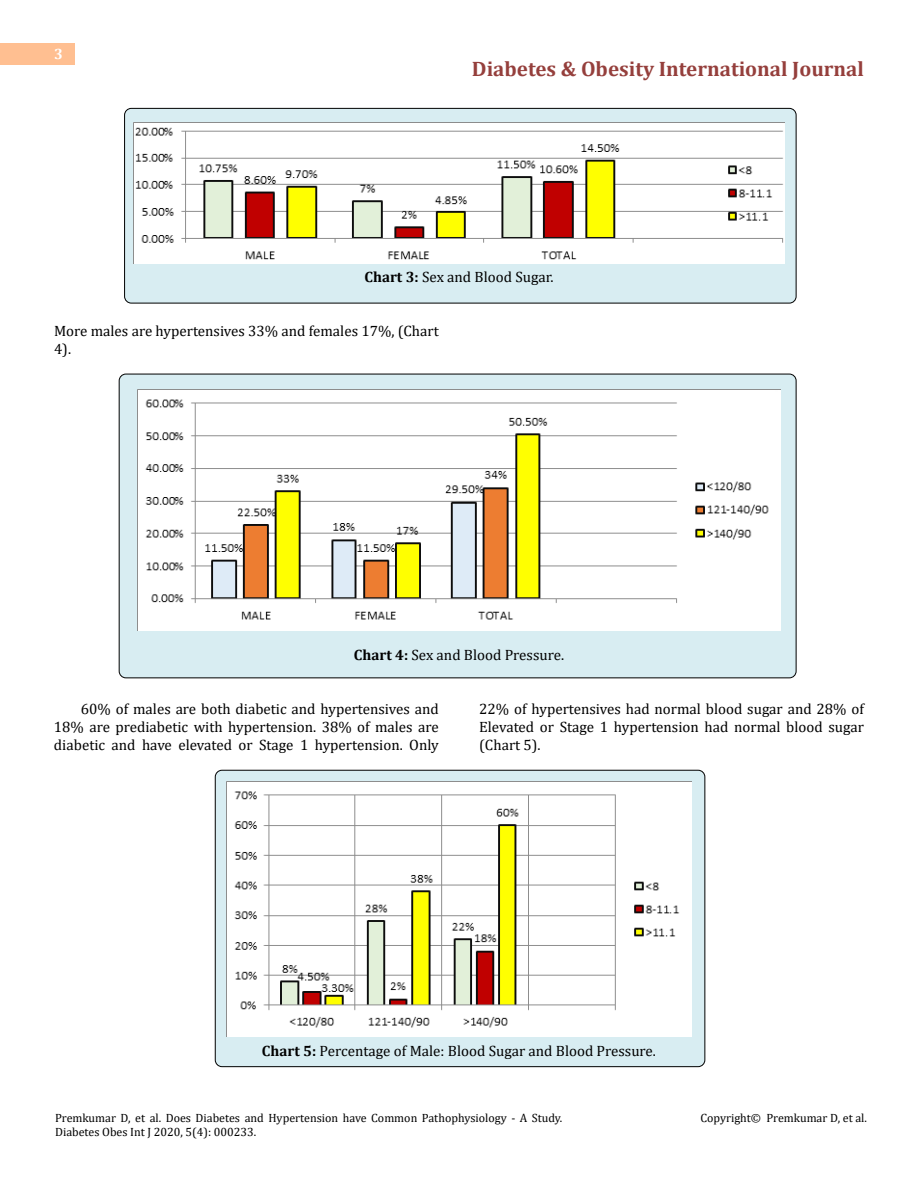
<style>
.page{position:relative;width:918px;height:1188px;background:#fff}
.page>*{position:absolute;margin:0;border:0;box-sizing:border-box;transform-origin:0 0}
.t1{font:700 21px "Cambria";color:#953f3c}
.t2{font:15px/18px "Cambria";color:#000;text-align:justify}
.t3{font:700 15px "Cambria";color:#fff}
.t4{font:12px/14.4px "Cambria";color:#000}
.s1{font-weight:700}
</style>
<div class="page">
<div style="left:0;top:43px;width:75px;height:21px;background:#ffbf91"></div>
<div style="left:215px;top:770px;width:490px;height:297px;background:#d8edf2;border-radius:7px"></div>
<div style="left:215px;top:770px;width:490px;height:297px;border:1px solid #000;border-radius:7px"></div>
<div style="left:119px;top:374px;width:677px;height:304px;background:#d8edf2;border-radius:7px"></div>
<div style="left:125px;top:108px;width:671px;height:195px;background:#d8edf2;border-radius:7px"></div>
<div style="left:124px;top:108px;width:673px;height:195px;border:1px solid #000;border-radius:7px"></div>
<img style="left:134px;top:123px;width:650px;height:140px">
<img style="left:137px;top:390px;width:644px;height:240px">
<img style="left:227px;top:781px;width:464px;height:256px">
<p class="t3" style="left:54px;top:44px;width:10px">3</p>
<h1 class="t1" style="left:472px;top:54px;width:394px">Diabetes &amp; Obesity International Journal</h1>
<p class="t2" style="left:364px;top:267px;width:191px"><span class="s1">Chart 3:</span> Sex and Blood Sugar.</p>
<p class="t2" style="left:54px;top:321px;width:386px">More males are hypertensives 33% and females 17%, (Chart<br>4).</p>
<p class="t2" style="left:354px;top:645px;width:212px"><span class="s1">Chart 4:</span> Sex and Blood Pressure.</p>
<p class="t2" style="left:54px;top:699px;width:386px;text-indent:27px">60% of males are both diabetic and hypertensives and 18% are prediabetic with hypertension. 38% of males are diabetic and have elevated or Stage 1 hypertension. Only</p>
<p class="t2" style="left:479px;top:699px;width:386px">22% of hypertensives had normal blood sugar and 28% of Elevated or Stage 1 hypertension had normal blood sugar (Chart 5).</p>
<p class="t2" style="left:262px;top:1041px;width:396px"><span class="s1">Chart 5:</span> Percentage of Male: Blood Sugar and Blood Pressure.</p>
<p class="t4" style="left:55px;top:1111px;width:509px">Premkumar D, et al. Does Diabetes and Hypertension have Common Pathophysiology - A Study.<br>Diabetes Obes Int J 2020, 5(4): 000233.</p>
<p class="t4" style="left:700px;top:1111px;width:168px">Copyright© Premkumar D, et al.</p>
</div>
